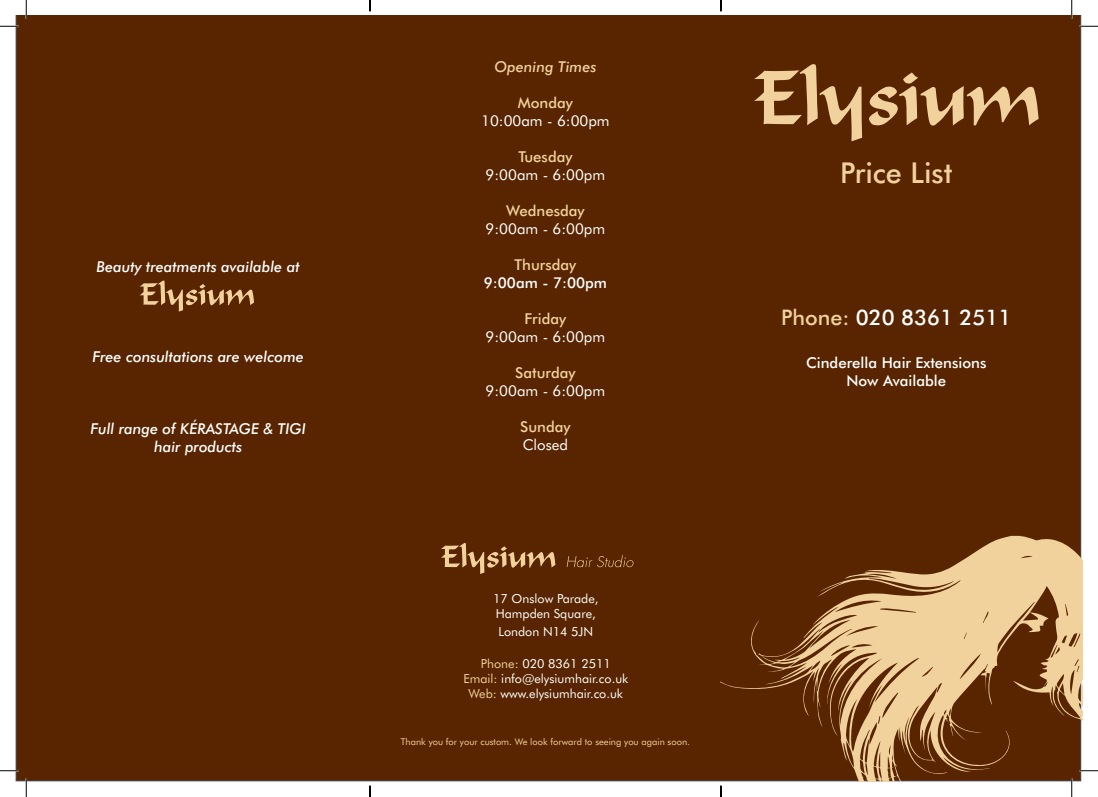
<style>
.page{position:relative;width:1098px;height:797px;background:#fff}
.page>*{position:absolute;margin:0;border:0;box-sizing:border-box;transform-origin:0 0}
.t1{font:500 28.75px "Futura BT";color:#f1d19c}
.t2{font:500 21.5px "Futura BT";color:#fff}
.t3{font:italic 500 15px "Futura BT";color:#fff}
.t4{font:15px "Futura BT";color:#fff}
.t5{font:500 15px "Futura BT";color:#f1d19c}
.t6{font:500 15px "Futura BT";color:#fff}
.t7{font:italic 500 15px "Futura BT";color:#f1d19c}
.t8{font:12.5px "Futura BT";color:#fff}
.t9{font:9.38px "Futura BT";color:#f1d19c}
.s1{color:#f1d19c}
</style>
<div class="page">
<div style="left:16px;top:16px;width:1065px;height:765px;background:#582500"></div>
<svg style="left:720px;top:536px;width:362px;height:245px;background:#90653a"></svg>
<svg style="left:441px;top:543px;width:193px;height:31px;background:#72431b"></svg>
<svg style="left:754px;top:64px;width:284px;height:77px;background:#805229"></svg>
<svg style="left:140px;top:280px;width:192px;height:31px;background:#784920"></svg>
<div style="left:260px;top:288px;width:73px;height:21px;background:#582500"></div>
<svg style="left:0;top:25px;width:19px;height:2px"></svg>
<svg style="left:1079px;top:25px;width:19px;height:2px"></svg>
<svg style="left:0;top:770px;width:19px;height:1px"></svg>
<svg style="left:1079px;top:770px;width:19px;height:1px"></svg>
<svg style="left:25px;top:0;width:2px;height:19px"></svg>
<svg style="left:25px;top:778px;width:2px;height:19px"></svg>
<svg style="left:1071px;top:0;width:1px;height:19px"></svg>
<svg style="left:1071px;top:778px;width:1px;height:19px"></svg>
<svg style="left:369px;top:0;width:2px;height:11px"></svg>
<svg style="left:369px;top:785px;width:2px;height:12px"></svg>
<svg style="left:720px;top:0;width:2px;height:11px"></svg>
<svg style="left:720px;top:785px;width:2px;height:12px"></svg>
<p class="t3" style="left:96px;top:257px;width:205px">Beauty treatments available at</p>
<p class="t3" style="left:92px;top:347px;width:213px">Free consultations are welcome</p>
<p class="t3" style="left:90px;top:419px;width:217px">Full range of KÉRASTAGE &amp; TIGI</p>
<p class="t3" style="left:154px;top:437px;width:90px">hair products</p>
<p class="t7" style="left:494px;top:57px;width:103px">Opening Times</p>
<p class="t5" style="left:518px;top:93px;width:57px">Monday</p>
<p class="t4" style="left:481px;top:111px;width:130px">10:00am - 6:00pm</p>
<p class="t5" style="left:518px;top:147px;width:56px">Tuesday</p>
<p class="t4" style="left:486px;top:165px;width:121px">9:00am - 6:00pm</p>
<p class="t5" style="left:506px;top:201px;width:80px">Wednesday</p>
<p class="t4" style="left:486px;top:219px;width:121px">9:00am - 6:00pm</p>
<p class="t5" style="left:514px;top:255px;width:63px">Thursday</p>
<p class="t6" style="left:484px;top:273px;width:125px">9:00am - 7:00pm</p>
<p class="t5" style="left:525px;top:309px;width:43px">Friday</p>
<p class="t4" style="left:486px;top:327px;width:121px">9:00am - 6:00pm</p>
<p class="t5" style="left:515px;top:363px;width:62px">Saturday</p>
<p class="t4" style="left:486px;top:381px;width:121px">9:00am - 6:00pm</p>
<p class="t5" style="left:520px;top:417px;width:52px">Sunday</p>
<p class="t4" style="left:523px;top:435px;width:47px">Closed</p>
<p class="t8" style="left:493px;top:591px;width:107px">17 Onslow Parade,</p>
<p class="t8" style="left:496px;top:606px;width:102px">Hampden Square,</p>
<p class="t8" style="left:499px;top:623px;width:96px">London N14 5JN</p>
<p class="t8" style="left:481px;top:656px;width:131px"><span class="s1">Phone:</span> 020 8361 2511</p>
<p class="t8" style="left:463px;top:671px;width:166px"><span class="s1">Email:</span> info@elysiumhair.co.uk</p>
<p class="t8" style="left:468px;top:686px;width:156px"><span class="s1">Web:</span> www.elysiumhair.co.uk</p>
<p class="t9" style="left:401px;top:735px;width:291px">Thank you for your custom. We look forward to seeing you again soon.</p>
<p class="t1" style="left:840px;top:155px;width:114px">Price List</p>
<p class="t2" style="left:781px;top:304px;width:232px"><span class="s1">Phone:</span> 020 8361 2511</p>
<p class="t6" style="left:806px;top:354px;width:182px">Cinderella Hair Extensions</p>
<p class="t6" style="left:846px;top:372px;width:101px">Now Available</p>
</div>
